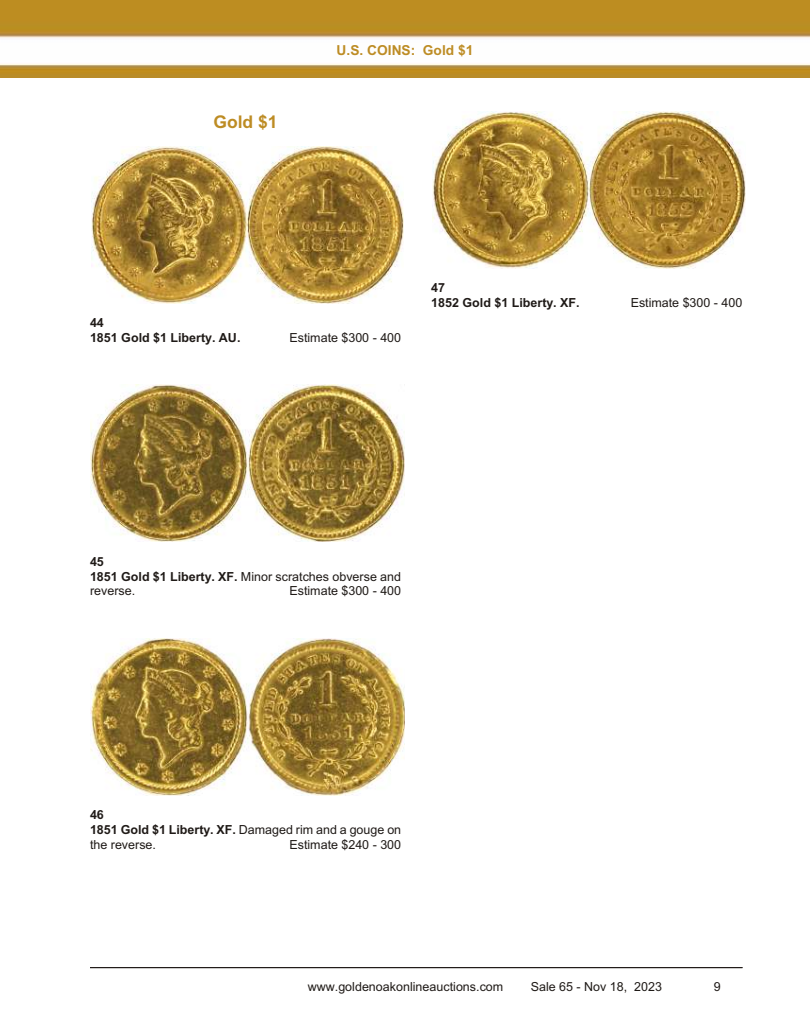
<style>
.page{position:relative;width:810px;height:1035px;background:#fff}
.page>*{position:absolute;margin:0;border:0;box-sizing:border-box;transform-origin:0 0}
.t1{font:700 17.5px "Arial";color:#bd8c24}
.t2{font:700 13.75px "Arial";color:#bd8c24}
.t3{font:12.5px/14.8px "Arial";color:#1f1a17}
.t4{font:700 12.5px/14.9px "Arial";color:#1f1a17}
.s1{font-weight:700}
</style>
<div class="page">
<img style="left:0;top:1px;width:810px;height:76px">
<hr style="left:0;top:0;width:810px;height:1px;background:#1f1a17">
<hr style="left:90px;top:967px;width:652px;height:1px;background:#1f1a17">
<img style="left:90px;top:638px;width:315px;height:157px">
<img style="left:432px;top:111px;width:313px;height:158px">
<img style="left:90px;top:385px;width:315px;height:157px">
<img style="left:91px;top:146px;width:313px;height:158px">
<h1 class="t1" style="left:214px;top:116px;width:66px">Gold $1</h1>
<p class="t2" style="left:337px;top:45px;width:138px">U.S. COINS: Gold $1</p>
<p class="t4" style="left:90px;top:316px;width:152px">44<br>1851 Gold $1 Liberty. AU.</p>
<p class="t3" style="left:289px;top:331px;width:113px">Estimate $300 - 400</p>
<p class="t4" style="left:431px;top:281px;width:150px">47<br>1852 Gold $1 Liberty. XF.</p>
<p class="t3" style="left:631px;top:296px;width:113px">Estimate $300 - 400</p>
<p class="t3" style="left:90px;top:555px;width:313px"><span class="s1">45<br>1851 Gold $1 Liberty. XF.</span> Minor scratches obverse and reverse.</p>
<p class="t3" style="left:289px;top:585px;width:113px">Estimate $300 - 400</p>
<p class="t3" style="left:90px;top:808px;width:313px"><span class="s1">46<br>1851 Gold $1 Liberty. XF.</span> Damaged rim and a gouge on the reverse.</p>
<p class="t3" style="left:289px;top:838px;width:113px">Estimate $240 - 300</p>
<p class="t3" style="left:308px;top:980px;width:197px">www.goldenoakonlineauctions.com</p>
<p class="t3" style="left:531px;top:980px;width:133px">Sale 65 - Nov 18, 2023</p>
<p class="t3" style="left:714px;top:980px;width:8px">9</p>
</div>
